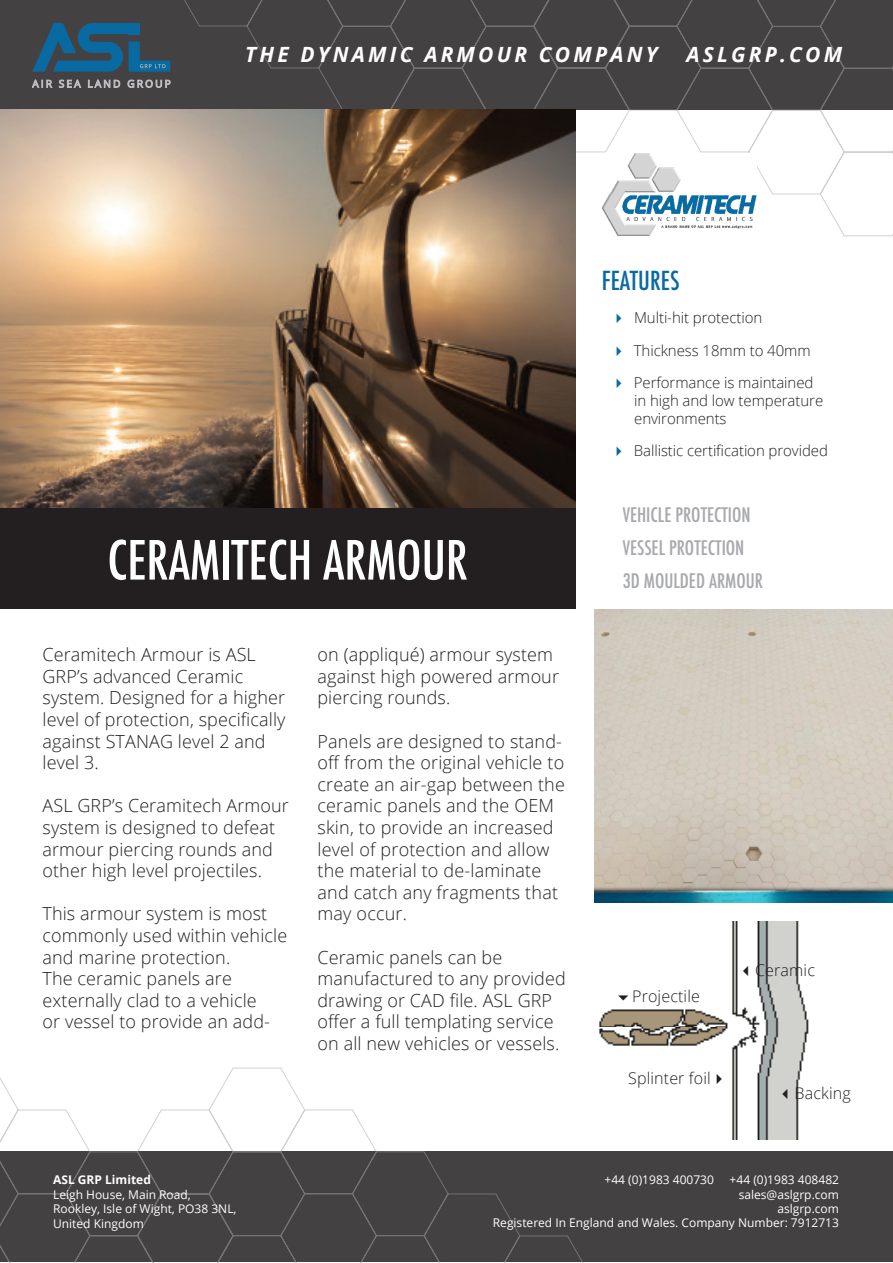
<style>
.page{position:relative;width:893px;height:1263px;background:#fff}
.page>*{position:absolute;margin:0;border:0;box-sizing:border-box;transform-origin:0 0}
.t1{font:500 condensed 52.5px "Futura";color:#fff}
.t2{font:500 condensed 25.5px "Futura";color:#096aa2}
.t3{font:italic 700 21px "Open Sans";letter-spacing:.15em;color:#fff}
.t4{font:500 condensed 19.5px/33px "Futura";color:#a8a9ad}
.t5{font:300 18px/21.6px "Open Sans";letter-spacing:.005em;color:#231f20}
.t6{font:300 16.05px "Open Sans";letter-spacing:.01em;color:#231f20}
.t7{font:300 15px/18px "Open Sans";letter-spacing:-.005em;color:#231f20}
.t8{font:12px/14.4px "Open Sans";color:#fff;text-align:right}
.t9{font:700 12px "Open Sans";color:#fff}
.s1{color:#096aa2}
</style>
<div class="page">
<div style="left:0;top:0;width:893px;height:109px;background:#444142"></div>
<svg style="left:32px;top:79px;width:20px;height:9px"></svg>
<svg style="left:59px;top:79px;width:22px;height:9px"></svg>
<svg style="left:88px;top:79px;width:14px;height:9px"></svg>
<svg style="left:32px;top:23px;width:71px;height:49px"></svg>
<svg style="left:103px;top:0;width:790px;height:237px"></svg>
<div style="left:0;top:1151px;width:893px;height:111px;background:#444142"></div>
<svg style="left:0;top:1067px;width:583px;height:196px"></svg>
<img style="left:602px;top:153px;width:155px;height:82px">
<img style="left:599px;top:922px;width:210px;height:217px">
<img style="left:0;top:109px;width:575px;height:399px">
<img style="left:594px;top:609px;width:299px;height:294px">
<div style="left:0;top:508px;width:575px;height:101px;background:#231f20"></div>
<svg style="left:618px;top:995px;width:10px;height:5px"></svg>
<p class="t3" style="left:245px;top:40px;width:414px">THE DYNAMIC ARMOUR COMPANY</p>
<p class="t3" style="left:686px;top:40px;width:157px">ASLGRP.COM</p>
<h1 class="t1" style="left:107px;top:526px;width:362px">CERAMITECH ARMOUR</h1>
<p class="t5" style="left:43px;top:643px;width:244px">Ceramitech Armour is ASL<br>GRP’s advanced Ceramic system. Designed for a higher level of protection, specifically against STANAG level 2 and level 3.</p>
<p class="t5" style="left:43px;top:795px;width:248px">ASL GRP’s Ceramitech Armour system is designed to defeat armour piercing rounds and other high level projectiles.</p>
<p class="t5" style="left:43px;top:903px;width:246px">This armour system is most commonly used within vehicle and marine protection.<br>The ceramic panels are externally clad to a vehicle<br>or vessel to provide an add-</p>
<p class="t5" style="left:317px;top:643px;width:243px">on (appliqué) armour system against high powered armour piercing rounds.</p>
<p class="t5" style="left:317px;top:730px;width:249px">Panels are designed to stand&shy;off from the original vehicle to create an air-gap between the ceramic panels and the OEM skin, to provide an increased level of protection and allow the material to de-laminate and catch any fragments that may occur.</p>
<p class="t5" style="left:317px;top:946px;width:250px">Ceramic panels can be manufactured to any provided drawing or CAD file. ASL GRP offer a full templating service on all new vehicles or vessels.</p>
<h2 class="t2" style="left:602px;top:264px;width:79px">FEATURES</h2>
<p class="t7" style="left:611px;top:308px;width:152px"><span class="s1">✔</span> Multi-hit protection</p>
<p class="t7" style="left:611px;top:341px;width:201px"><span class="s1">✔</span> Thickness 18mm to 40mm</p>
<p class="t7" style="left:634px;top:373px;width:190px;text-indent:-23px"><span class="s1">✔</span> Performance is maintained in high and low temperature environments</p>
<p class="t7" style="left:611px;top:441px;width:218px"><span class="s1">✔</span> Ballistic certification provided</p>
<p class="t4" style="left:623px;top:499px;width:142px">VEHICLE PROTECTION<br>VESSEL PROTECTION<br>3D MOULDED ARMOUR</p>
<p class="t6" style="left:632px;top:985px;width:69px">Projectile</p>
<p class="t6" style="left:739px;top:959px;width:77px">✓Ceramic</p>
<p class="t6" style="left:628px;top:1067px;width:100px">Splinter foil✔</p>
<p class="t6" style="left:778px;top:1082px;width:74px">✓Backing</p>
<p class="t9" style="left:53px;top:1171px;width:99px">ASL GRP Limited</p>
<p class="t8" style="left:53px;top:1187px;width:185px;text-align:left">Leigh House, Main Road,<br>Rookley, Isle of Wight, PO38 3NL,<br>United Kingdom</p>
<p class="t8" style="left:493px;top:1172px;width:348px">+44 (0)1983 408482<br>sales@aslgrp.com<br>aslgrp.com<br>Registered In England and Wales. Company Number: 7912713</p>
<p class="t8" style="left:605px;top:1172px;width:111px">+44 (0)1983 400730</p>
</div>
